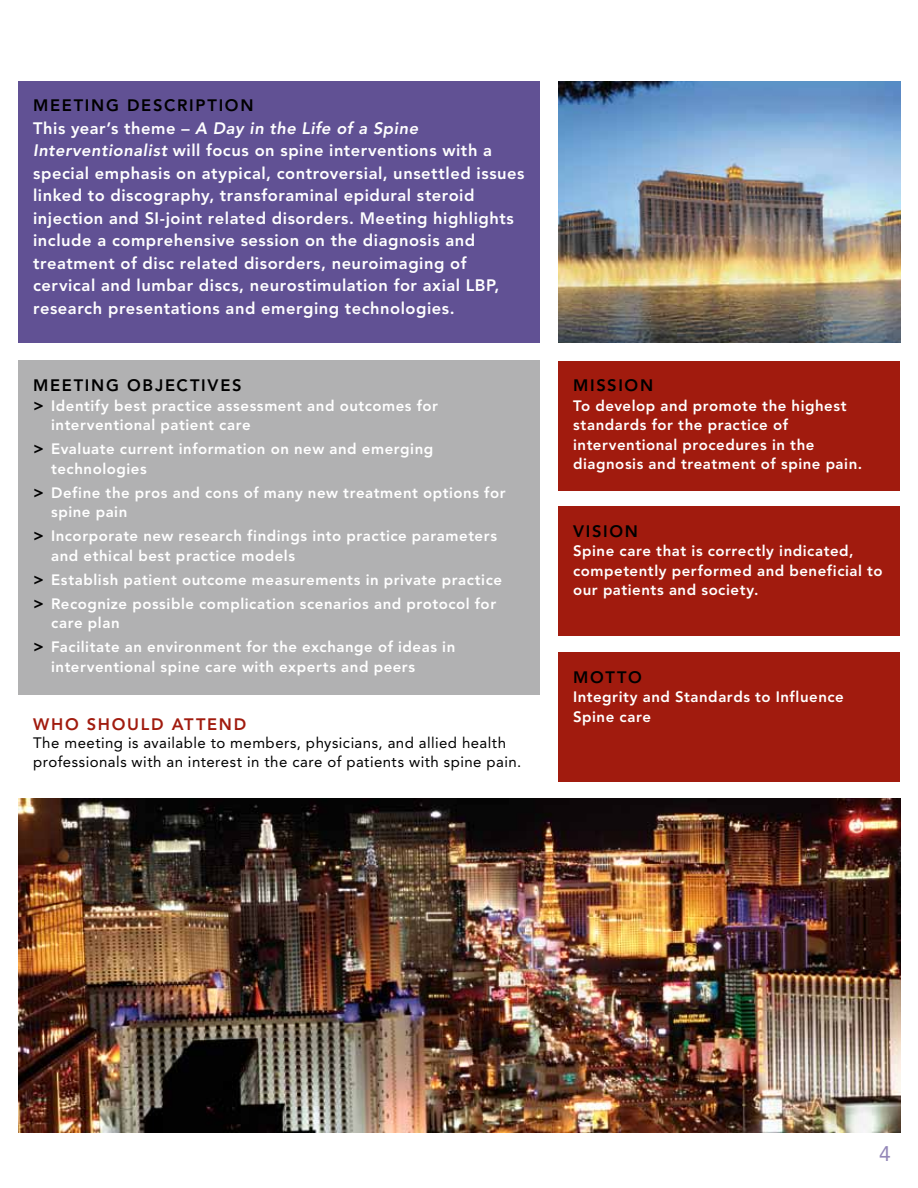
<style>
.page{position:relative;width:918px;height:1188px;background:#fff}
.page>*{position:absolute;margin:0;border:0;box-sizing:border-box;transform-origin:0 0}
.t1{font:21px "Avenir";color:#9487b8}
.t2{font:800 16.5px/22.5px "Avenir";letter-spacing:.03em;color:#fff}
.t3{font:800 16.5px "Avenir";letter-spacing:.105em;color:#000}
.t4{font:800 16.5px "Avenir";letter-spacing:.1em;color:#a11b0e}
.t5{font:800 15px/19.5px "Avenir";letter-spacing:.035em;color:#fff}
.t6{font:15px/19.5px "Avenir";letter-spacing:.03em;color:#000}
.s1{color:#000}
.s2{font-style:italic}
.s3{font-size:16.5px;color:#000}
</style>
<div class="page">
<div style="left:18px;top:81px;width:522px;height:262px;background:#615194"></div>
<div style="left:18px;top:361px;width:522px;height:334px;background:#b1b1b2"></div>
<div style="left:558px;top:361px;width:342px;height:129px;background:#a11b0e"></div>
<div style="left:558px;top:506px;width:342px;height:130px;background:#a11b0e"></div>
<div style="left:558px;top:652px;width:342px;height:130px;background:#a11b0e"></div>
<img style="left:558px;top:81px;width:342px;height:262px">
<img style="left:18px;top:798px;width:882px;height:334px">
<p class="t2" style="left:33px;top:94px;width:493px"><span class="s1">MEETING DESCRIPTION<br></span>This year’s theme – <span class="s2">A Day in the Life of a Spine Interventionalist</span> will focus on spine interventions with a special emphasis on atypical, controversial, unsettled issues linked to discography, transforaminal epidural steroid injection and SI-joint related disorders. Meeting highlights include a comprehensive session on the diagnosis and treatment of disc related disorders, neuroimaging of cervical and lumbar discs, neurostimulation for axial LBP, research presentations and emerging technologies.</p>
<p class="t3" style="left:33px;top:376px;width:210px">MEETING OBJECTIVES</p>
<p class="t5" style="left:51px;top:396px;width:388px;text-indent:-18px"><span class="s3">&gt;</span> Identify best practice assessment and outcomes for interventional patient care</p>
<p class="t5" style="left:51px;top:439px;width:384px;text-indent:-18px"><span class="s3">&gt;</span> Evaluate current information on new and emerging technologies</p>
<p class="t5" style="left:51px;top:483px;width:456px;text-indent:-18px"><span class="s3">&gt;</span> Define the pros and cons of many new treatment options for spine pain</p>
<p class="t5" style="left:51px;top:526px;width:447px;text-indent:-18px"><span class="s3">&gt;</span> Incorporate new research findings into practice parameters and ethical best practice models</p>
<p class="t5" style="left:33px;top:568px;width:470px;line-height:24px"><span class="s3">&gt;</span> Establish patient outcome measurements in private practice <span class="s3">&gt;</span> Recognize possible complication scenarios and protocol for</p>
<p class="t5" style="left:33px;top:611px;width:424px;line-height:24px;text-indent:18px">care plan<br><span class="s3">&gt;</span> Facilitate an environment for the exchange of ideas in</p>
<p class="t5" style="left:51px;top:657px;width:366px">interventional spine care with experts and peers</p>
<p class="t3" style="left:573px;top:376px;width:82px">MISSION</p>
<p class="t5" style="left:573px;top:396px;width:291px">To develop and promote the highest standards for the practice of interventional procedures in the diagnosis and treatment of spine pain.</p>
<p class="t3" style="left:573px;top:521px;width:66px">VISION</p>
<p class="t5" style="left:573px;top:541px;width:311px">Spine care that is correctly indicated, competently performed and beneficial to our patients and society.</p>
<p class="t3" style="left:573px;top:667px;width:70px">MOTTO</p>
<p class="t5" style="left:573px;top:687px;width:272px">Integrity and Standards to Influence</p>
<p class="t4" style="left:33px;top:714px;width:215px">WHO SHOULD ATTEND</p>
<p class="t5" style="left:573px;top:707px;width:79px">Spine care</p>
<p class="t6" style="left:33px;top:733px;width:490px">The meeting is available to members, physicians, and allied health professionals with an interest in the care of patients with spine pain.</p>
<h1 class="t1" style="left:879px;top:1142px;width:13px">4</h1>
</div>
